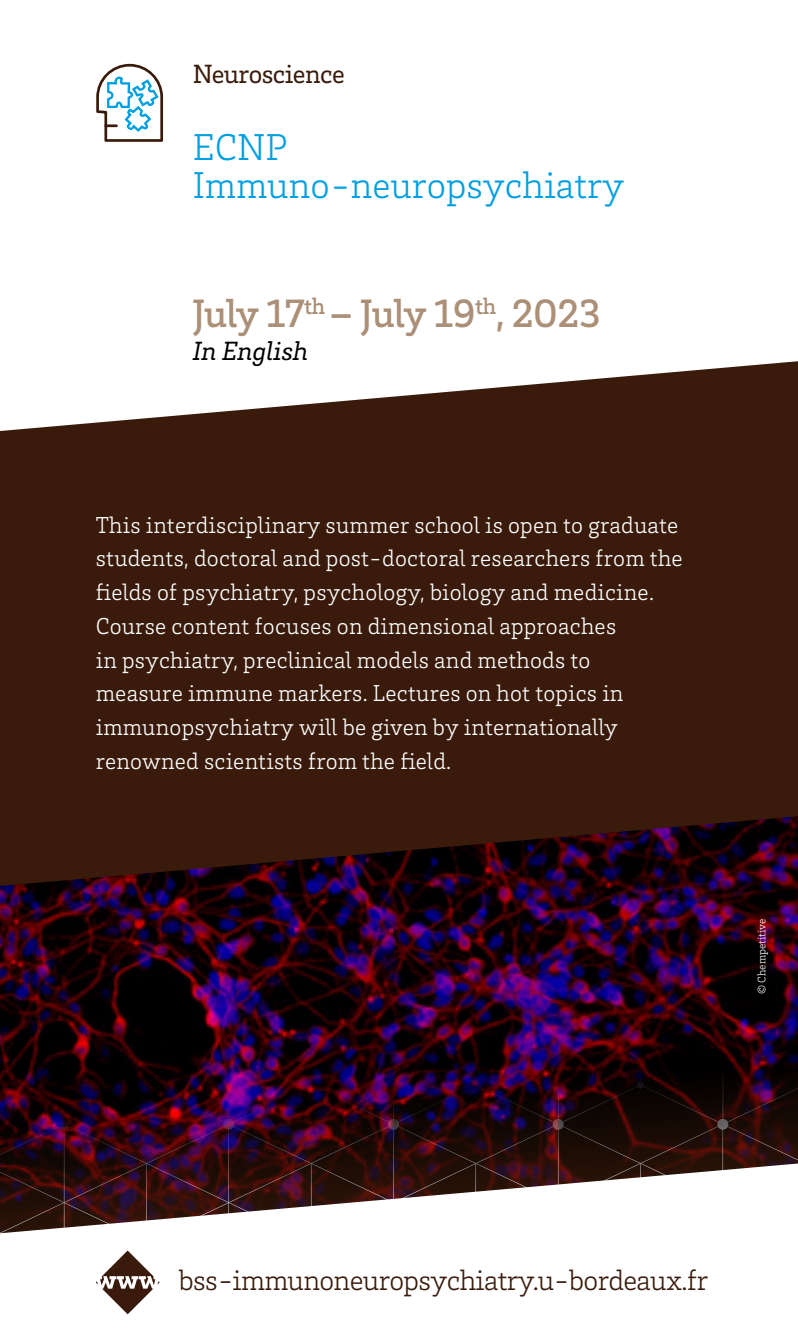
<style>
.page{position:relative;width:798px;height:1340px;background:#fff}
.page>*{position:absolute;margin:0;border:0;box-sizing:border-box;transform-origin:0 0}
.t1{font:500 40.5px "Brix Slab";letter-spacing:-.01em;color:#ab8f77}
.t2{font:300 38.25px/38.2px "Brix Slab";color:#009fe3}
.t3{font:300 29.25px "Brix Slab";letter-spacing:-.02em;color:#3a1b0b}
.t4{font:27px "Brix Slab";letter-spacing:-.02em;color:#3a1b0b}
.t5{font:italic 27px "Brix Slab";color:#000}
.t6{font:300 23.62px/33.8px "Brix Slab";letter-spacing:.01em;color:#fff}
.t7{font:300 11.25px "Brix Slab";color:#fff}
</style>
<div class="page">
<svg style="left:0;top:361px;width:797px;height:455px;background:#492c1d"></svg>
<svg style="left:96px;top:64px;width:67px;height:78px"></svg>
<hr style="left:104px;top:124px;width:14px;height:3px;background:#3a1b0b">
<img style="left:0;top:816px;width:797px;height:129px">
<svg style="left:0;top:945px;width:797px;height:10px;background:#240017"></svg>
<img style="left:0;top:955px;width:797px;height:208px">
<svg style="left:0;top:1163px;width:797px;height:152px"></svg>
<svg style="left:96px;top:1250px;width:63px;height:64px"></svg>
<p class="t4" style="left:193px;top:57px;width:153px">Neuroscience</p>
<h2 class="t2" style="left:193px;top:126px;width:433px">ECNP<br>Immuno-neuropsychiatry</h2>
<h1 class="t1" style="left:193px;top:287px;width:409px">July 17<sup>th</sup> – July 19<sup>th</sup>, 2023</h1>
<p class="t5" style="left:193px;top:332px;width:117px">In English</p>
<p class="t6" style="left:96px;top:507px;width:588px">This interdisciplinary summer school is open to graduate students, doctoral and post-doctoral researchers from the fields of psychiatry, psychology, biology and medicine.<br>Course content focuses on dimensional approaches<br>in psychiatry, preclinical models and methods to measure immune markers. Lectures on hot topics in immunopsychiatry will be given by internationally renowned scientists from the field.</p>
<p class="t7" style="left:754px;top:993px;width:77px;rotate:-90deg">© Chempetitive</p>
<p class="t3" style="left:179px;top:1261px;width:530px">bss-immunoneuropsychiatry.u-bordeaux.fr</p>
</div>
